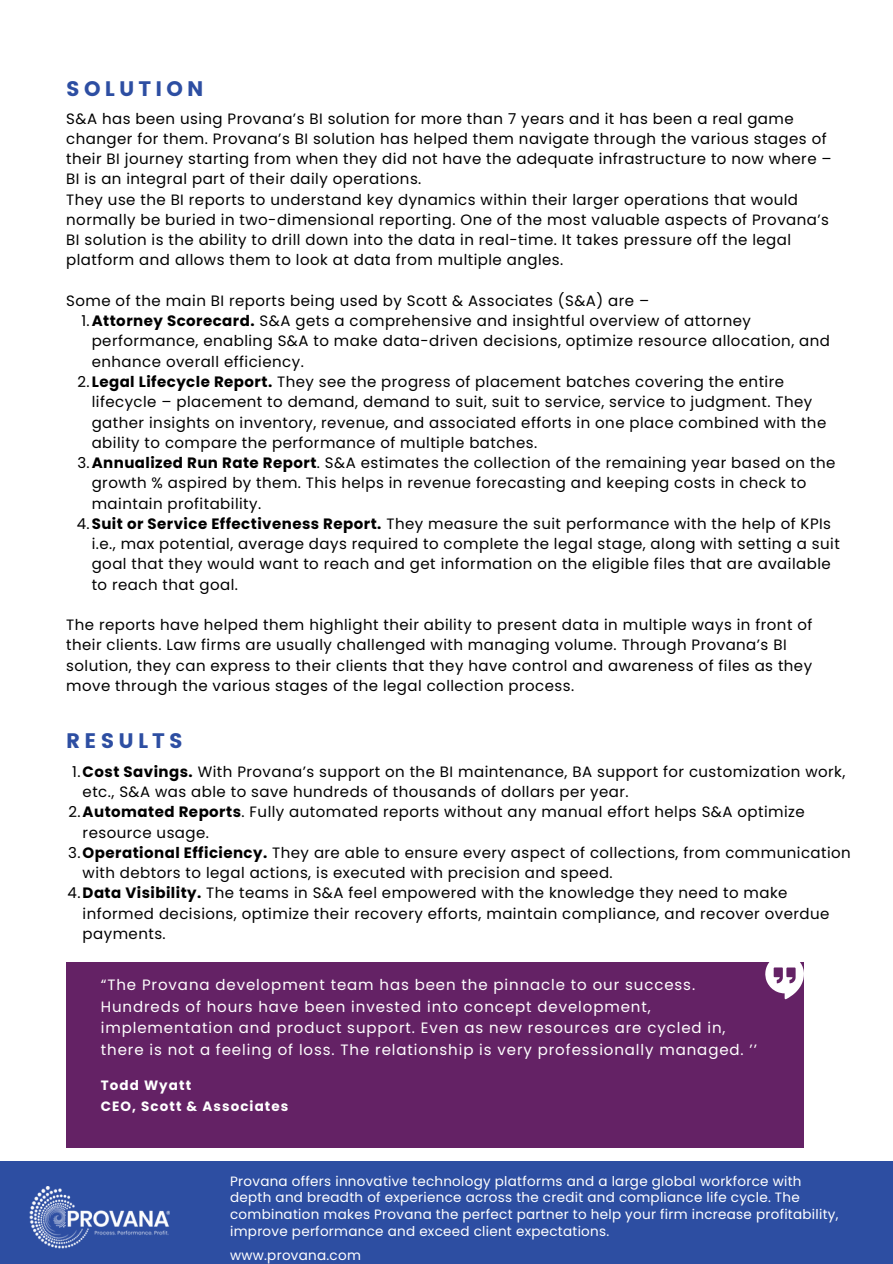
<style>
.page{position:relative;width:893px;height:1264px;background:#fff}
.page>*{position:absolute;margin:0;border:0;box-sizing:border-box;transform-origin:0 0}
.t1{font:21px "Poppins";letter-spacing:.2em;color:#2d4ea2}
.t2{font:15px/20.2px "Poppins";letter-spacing:.03em;color:#000}
.t3{font:15px/21.3px "Poppins";letter-spacing:.06em;color:#fff}
.t4{font:13.5px/16.8px "Poppins";letter-spacing:.02em;color:#fff}
.t5{font:700 13.5px/21.3px "Poppins";letter-spacing:.08em;color:#fff}
.s1{font-weight:700}
</style>
<div class="page">
<div style="left:0;top:1161px;width:892px;height:102px;background:#2d4ea2"></div>
<img style="left:29px;top:1186px;width:141px;height:62px">
<div style="left:66px;top:961px;width:738px;height:186px;background:#642265"></div>
<svg style="left:765px;top:961px;width:38px;height:38px"></svg>
<h2 class="t1" style="left:66px;top:76px;width:139px">SOLUTION</h2>
<h1 class="t2" style="left:66px;top:108px;width:767px">S&amp;A has been using Provana’s BI solution for more than 7 years and it has been a real game changer for them. Provana’s BI solution has helped them navigate through the various stages of their BI journey starting from when they did not have the adequate infrastructure to now where – BI is an integral part of their daily operations.<br>They use the BI reports to understand key dynamics within their larger operations that would normally be buried in two-dimensional reporting. One of the most valuable aspects of Provana’s BI solution is the ability to drill down into the data in real-time. It takes pressure off the legal platform and allows them to look at data from multiple angles.</h1>
<h2 class="t2" style="left:66px;top:290px;width:584px">Some of the main BI reports being used by Scott &amp; Associates (S&amp;A) are –</h2>
<h2 class="t2" style="left:92px;top:311px;width:739px;text-indent:-10px">1.<span class="s1">Attorney Scorecard.</span> S&amp;A gets a comprehensive and insightful overview of attorney performance, enabling S&amp;A to make data-driven decisions, optimize resource allocation, and enhance overall efficiency.</h2>
<h2 class="t2" style="left:92px;top:371px;width:736px;text-indent:-14px">2.<span class="s1">Legal Lifecycle Report.</span> They see the progress of placement batches covering the entire lifecycle – placement to demand, demand to suit, suit to service, service to judgment. They gather insights on inventory, revenue, and associated efforts in one place combined with the ability to compare the performance of multiple batches.</h2>
<h2 class="t2" style="left:92px;top:452px;width:745px;text-indent:-14px">3.<span class="s1">Annualized Run Rate Report</span>. S&amp;A estimates the collection of the remaining year based on the growth % aspired by them. This helps in revenue forecasting and keeping costs in check to maintain profitability.</h2>
<p class="t2" style="left:92px;top:513px;width:749px;text-indent:-15px">4.<span class="s1">Suit or Service Effectiveness Report.</span> They measure the suit performance with the help of KPIs i.e., max potential, average days required to complete the legal stage, along with setting a suit goal that they would want to reach and get information on the eligible files that are available to reach that goal.</p>
<h2 class="t2" style="left:66px;top:614px;width:747px">The reports have helped them highlight their ability to present data in multiple ways in front of their clients. Law firms are usually challenged with managing volume. Through Provana’s BI solution, they can express to their clients that they have control and awareness of files as they move through the various stages of the legal collection process.</h2>
<h2 class="t1" style="left:66px;top:728px;width:118px">RESULTS</h2>
<h2 class="t2" style="left:83px;top:761px;width:764px;text-indent:-10px">1.<span class="s1">Cost Savings.</span> With Provana’s support on the BI maintenance, BA support for customization work, etc., S&amp;A was able to save hundreds of thousands of dollars per year.</h2>
<h2 class="t2" style="left:83px;top:802px;width:723px;text-indent:-14px">2.<span class="s1">Automated Reports</span>. Fully automated reports without any manual effort helps S&amp;A optimize resource usage.</h2>
<h2 class="t2" style="left:83px;top:842px;width:769px;text-indent:-14px">3.<span class="s1">Operational Efficiency.</span> They are able to ensure every aspect of collections, from communication with debtors to legal actions, is executed with precision and speed.</h2>
<h2 class="t2" style="left:83px;top:883px;width:748px;text-indent:-15px">4.<span class="s1">Data Visibility.</span> The teams in S&amp;A feel empowered with the knowledge they need to make informed decisions, optimize their recovery efforts, maintain compliance, and recover overdue payments.</h2>
<p class="t3" style="left:101px;top:974px;width:657px">“The Provana development team has been the pinnacle to our success.<br>Hundreds of hours have been invested into concept development, implementation and product support. Even as new resources are cycled in, there is not a feeling of loss. The relationship is very professionally managed. ’’</p>
<p class="t5" style="left:101px;top:1074px;width:189px">Todd Wyatt<br>CEO, Scott &amp; Associates</p>
<h2 class="t4" style="left:230px;top:1172px;width:609px">Provana offers innovative technology platforms and a large global workforce with depth and breadth of experience across the credit and compliance life cycle. The combination makes Provana the perfect partner to help your firm increase profitability, improve performance and exceed client expectations.</h2>
<h2 class="t4" style="left:230px;top:1246px;width:132px">www.provana.com</h2>
</div>
